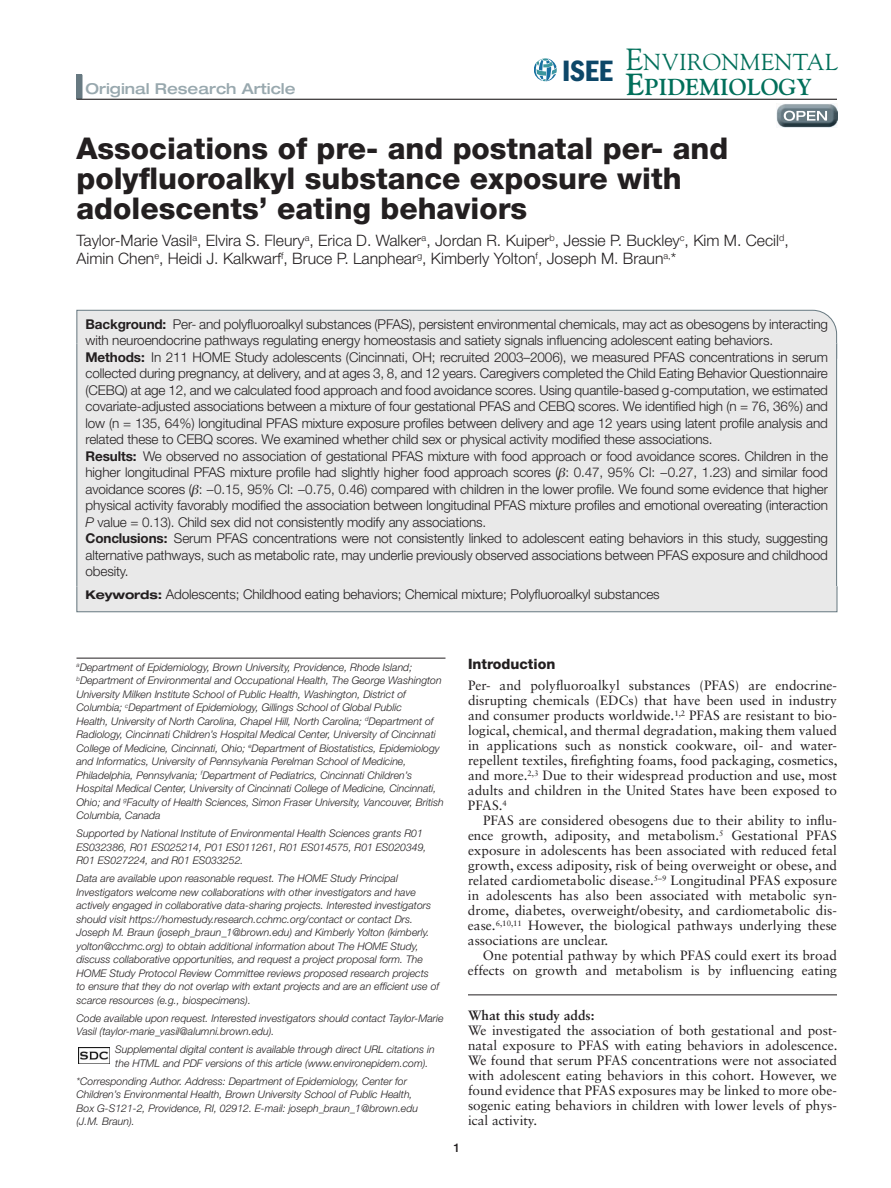
<style>
.page{position:relative;width:891px;height:1188px;background:#fff}
.page>*{position:absolute;margin:0;border:0;box-sizing:border-box;transform-origin:0 0}
.t1{font:30.6px "ITC Franklin Gothic Std Dm Cp";color:#0d4768;scale:1.14 1}
.t2{font:800 30px/30px "Helvetica Neue LT Std";color:#231f20}
.t3{font:22.95px/25.2px "Goudy";letter-spacing:.01em;color:#016f5a}
.t4{font:300 15.75px/18px "Helvetica Neue LT Std";color:#231f20}
.t5{font:500 expanded 15px "Helvetica Neue LT Std";color:#98a8ae}
.t6{font:800 14.25px "Helvetica Neue LT Std";color:#231f20}
.t7{font:300 13.5px/16.5px "Helvetica Neue LT Std";letter-spacing:-.01em;color:#231f20}
.t8{font:13.5px/15px "Sabon LT Std";color:#231f20;text-align:justify}
.t9{font:700 13.5px "Sabon LT Std";color:#231f20}
.t10{font:500 12px "Helvetica Neue LT Std";color:#231f20}
.t11{font:italic 300 10.5px/13.5px "Helvetica Neue LT Std";color:#231f20}
.s1{font-size:30.45px}
.s2{font-weight:700;font-size:30.45px}
.s3{font-weight:700}
.s4{font-family:"Gandhari Unicode";font-weight:400;font-style:italic}
.s5{font-style:italic}
.s6{font-weight:700;font-stretch:expanded;font-size:12px}
</style>
<div class="page">
<svg style="left:534px;top:58px;width:23px;height:23px"></svg>
<div style="left:76px;top:74px;width:6px;height:25px;background:#677981"></div>
<hr style="left:76px;top:99px;width:761px;height:1px;background:#231f20">
<img style="left:776px;top:104px;width:61px;height:24px">
<svg style="left:784px;top:111px;width:43px;height:10px"></svg>
<hr style="left:468px;top:994px;width:369px;height:1px;background:#231f20">
<hr style="left:76px;top:658px;width:370px;height:1px;background:#231f20">
<img style="left:78px;top:1047px;width:32px;height:17px">
<div style="left:76px;top:310px;width:761px;height:33px;background:#e9e9e9"></div>
<div style="left:76px;top:343px;width:761px;height:246px;background:#e9e9e9"></div>
<div style="left:76px;top:586px;width:761px;height:26px;background:#e9e9e9"></div>
<div style="left:76px;top:586px;width:761px;height:26px;border:1px solid #677981"></div>
<h3 class="t5" style="left:86px;top:80px;width:212px">Original Research Article</h3>
<h1 class="t1" style="left:562px;top:54px;width:46px">ISEE</h1>
<h3 class="t3" style="left:626px;top:49px;width:214px"><span class="s1">E</span>NVIRONMENTAL<br><span class="s2">E</span><span class="s3">PIDEMIOLOGY</span></h3>
<h2 class="t2" style="left:76px;top:134px;width:653px">Associations of pre- and postnatal per- and polyfluoroalkyl substance exposure with adolescents’ eating behaviors</h2>
<h3 class="t4" style="left:76px;top:231px;width:714px">Taylor-Marie Vasil<sup>a</sup>, Elvira S. Fleury<sup>a</sup>, Erica D. Walker<sup>a</sup>, Jordan R. Kuiper<sup>b</sup>, Jessie P. Buckley<sup>c</sup>, Kim M. Cecil<sup>d</sup>,<br>Aimin Chen<sup>e</sup>, Heidi J. Kalkwarf<sup>f</sup>, Bruce P. Lanphear<sup>g</sup>, Kimberly Yolton<sup>f</sup>, Joseph M. Braun<sup>a,</sup>*</h3>
<p class="t7" style="left:86px;top:316px;width:744px"><span class="s3">Background:</span> Per- and polyfluoroalkyl substances (PFAS), persistent environmental chemicals, may act as obesogens by interacting with neuroendocrine pathways regulating energy homeostasis and satiety signals influencing adolescent eating behaviors.<br><span class="s3">Methods:</span> In 211 HOME Study adolescents (Cincinnati, OH; recruited 2003–2006), we measured PFAS concentrations in serum collected during pregnancy, at delivery, and at ages 3, 8, and 12 years. Caregivers completed the Child Eating Behavior Questionnaire (CEBQ) at age 12, and we calculated food approach and food avoidance scores. Using quantile-based g-computation, we estimated covariate-adjusted associations between a mixture of four gestational PFAS and CEBQ scores. We identified high (n = 76, 36%) and low (n = 135, 64%) longitudinal PFAS mixture exposure profiles between delivery and age 12 years using latent profile analysis and related these to CEBQ scores. We examined whether child sex or physical activity modified these associations.<br><span class="s3">Results:</span> We observed no association of gestational PFAS mixture with food approach or food avoidance scores. Children in the higher longitudinal PFAS mixture profile had slightly higher food approach scores (<span class="s4">β</span>: 0.47, 95% CI: −0.27, 1.23) and similar food avoidance scores (<span class="s4">β</span>: −0.15, 95% CI: −0.75, 0.46) compared with children in the lower profile. We found some evidence that higher physical activity favorably modified the association between longitudinal PFAS mixture profiles and emotional overeating (interaction <span class="s5">P</span> value = 0.13). Child sex did not consistently modify any associations.<br><span class="s3">Conclusions:</span> Serum PFAS concentrations were not consistently linked to adolescent eating behaviors in this study, suggesting alternative pathways, such as metabolic rate, may underlie previously observed associations between PFAS exposure and childhood obesity.</p>
<p class="t7" style="left:86px;top:586px;width:576px"><span class="s6">Keywords:</span> Adolescents; Childhood eating behaviors; Chemical mixture; Polyfluoroalkyl substances</p>
<p class="t11" style="left:76px;top:660px;width:369px"><sup>a</sup>Department of Epidemiology, Brown University, Providence, Rhode Island; <sup>b</sup>Department of Environmental and Occupational Health, The George Washington University Milken Institute School of Public Health, Washington, District of Columbia; <sup>c</sup>Department of Epidemiology, Gillings School of Global Public<br>Health, University of North Carolina, Chapel Hill, North Carolina; <sup>d</sup>Department of Radiology, Cincinnati Children’s Hospital Medical Center, University of Cincinnati College of Medicine, Cincinnati, Ohio; <sup>e</sup>Department of Biostatistics, Epidemiology and Informatics, University of Pennsylvania Perelman School of Medicine, Philadelphia, Pennsylvania; <sup>f</sup>Department of Pediatrics, Cincinnati Children’s Hospital Medical Center, University of Cincinnati College of Medicine, Cincinnati, Ohio; and <sup>g</sup>Faculty of Health Sciences, Simon Fraser University, Vancouver, British Columbia, Canada</p>
<p class="t11" style="left:77px;top:826px;width:352px">Supported by National Institute of Environmental Health Sciences grants R01<br>ES032386, R01 ES025214, P01 ES011261, R01 ES014575, R01 ES020349,<br>R01 ES027224, and R01 ES033252.</p>
<p class="t11" style="left:77px;top:871px;width:364px">Data are available upon reasonable request. The HOME Study Principal Investigators welcome new collaborations with other investigators and have actively engaged in collaborative data-sharing projects. Interested investigators should visit https://homestudy.research.cchmc.org/contact or contact Drs.<br>Joseph M. Braun (joseph_braun_1@brown.edu) and Kimberly Yolton (kimberly. yolton@cchmc.org) to obtain additional information about The HOME Study, discuss collaborative opportunities, and request a project proposal form. The HOME Study Protocol Review Committee reviews proposed research projects to ensure that they do not overlap with extant projects and are an efficient use of scarce resources (e.g., biospecimens).</p>
<p class="t11" style="left:77px;top:1011px;width:369px">Code available upon request. Interested investigators should contact Taylor-Marie<br>Vasil (taylor-marie_vasil@alumni.brown.edu).</p>
<p class="t11" style="left:115px;top:1042px;width:321px">Supplemental digital content is available through direct URL citations in the HTML and PDF versions of this article (www.environepidem.com).</p>
<p class="t11" style="left:76px;top:1074px;width:343px">*Corresponding Author. Address: Department of Epidemiology, Center for Children’s Environmental Health, Brown University School of Public Health, Box G-S121-2, Providence, RI, 02912. E-mail: joseph_braun_1@brown.edu (J.M. Braun).</p>
<h3 class="t6" style="left:468px;top:656px;width:89px">Introduction</h3>
<p class="t8" style="left:468px;top:678px;width:371px">Per- and polyfluoroalkyl substances (PFAS) are endocrine&shy;disrupting chemicals (EDCs) that have been used in industry and consumer products worldwide.<sup>1,2</sup> PFAS are resistant to bio&shy;logical, chemical, and thermal degradation, making them valued in applications such as nonstick cookware, oil- and water&shy;repellent textiles, firefighting foams, food packaging, cosmetics, and more.<sup>2,3</sup> Due to their widespread production and use, most adults and children in the United States have been exposed to PFAS.<sup>4</sup></p>
<p class="t8" style="left:468px;top:813px;width:371px;text-indent:15px">PFAS are considered obesogens due to their ability to influ&shy;ence growth, adiposity, and metabolism.<sup>5</sup> Gestational PFAS exposure in adolescents has been associated with reduced fetal growth, excess adiposity, risk of being overweight or obese, and related cardiometabolic disease.<sup>5–9</sup> Longitudinal PFAS exposure in adolescents has also been associated with metabolic syn&shy;drome, diabetes, overweight/obesity, and cardiometabolic dis&shy;ease.<sup>6,10,11</sup> However, the biological pathways underlying these associations are unclear.</p>
<p class="t8" style="left:468px;top:948px;width:370px;text-align:right">One potential pathway by which PFAS could exert its broad effects on growth and metabolism is by influencing eating</p>
<p class="t10" style="left:453px;top:1140px;width:8px">1</p>
<p class="t9" style="left:468px;top:1007px;width:128px">What this study adds:</p>
<p class="t8" style="left:468px;top:1023px;width:371px">We investigated the association of both gestational and post&shy;natal exposure to PFAS with eating behaviors in adolescence.<br>We found that serum PFAS concentrations were not associated with adolescent eating behaviors in this cohort. However, we found evidence that PFAS exposures may be linked to more obe&shy;sogenic eating behaviors in children with lower levels of phys&shy;ical activity.</p>
</div>
